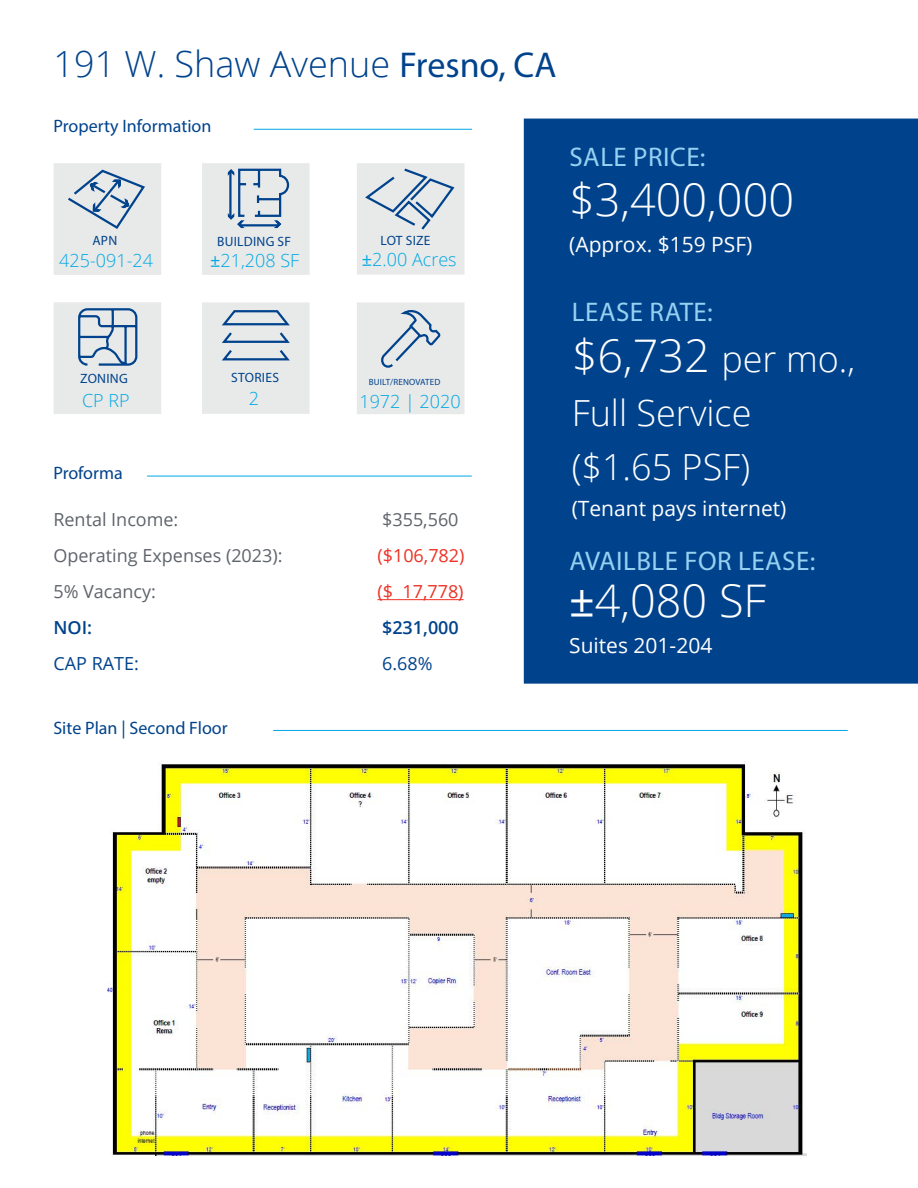
<style>
.page{position:relative;width:918px;height:1188px;background:#fff}
.page>*{position:absolute;margin:0;border:0;box-sizing:border-box;transform-origin:0 0}
.t1{font:300 45px "Open Sans";color:#fff}
.t2{font:300 36px/54px "Open Sans";color:#fff}
.t3{font:300 36px "Open Sans";color:#00438c}
.t4{font:27px "Myriad Pro";letter-spacing:.02em;color:#96d1f2}
.t5{font:21px "Open Sans";color:#fff}
.t6{font:18px "Open Sans";color:#5f636a}
.t7{font:18px "Myriad Pro";color:#00438c}
.t8{font:300 18px "Open Sans";color:#00a8e4}
.t9{font:18px "Open Sans";color:#ee3124}
.t10{font:18px "Open Sans";color:#00438c}
.t11{font:600 18px "Open Sans";color:#00438c}
.t12{font:13.5px "Myriad Pro";letter-spacing:.02em;color:#00438c}
.t13{font:9px "Myriad Pro";letter-spacing:.02em;color:#00438c}
.s1{font-family:"Myriad Pro";font-weight:400}
.s2{font-weight:400}
.s3{font-size:45px}
</style>
<div class="page">
<hr style="left:254px;top:129px;width:218px;height:1px;background:#00a8e4">
<div style="left:524px;top:119px;width:394px;height:565px;background:#00438c"></div>
<div style="left:357px;top:163px;width:108px;height:112px;background:#e8e9e9"></div>
<svg style="left:363px;top:167px;width:93px;height:65px"></svg>
<div style="left:54px;top:302px;width:107px;height:112px;background:#e8e9e9"></div>
<svg style="left:77px;top:307px;width:62px;height:60px"></svg>
<div style="left:202px;top:302px;width:108px;height:112px;background:#e8e9e9"></div>
<svg style="left:219px;top:309px;width:73px;height:53px"></svg>
<div style="left:357px;top:302px;width:108px;height:112px;background:#e8e9e9"></div>
<svg style="left:382px;top:309px;width:61px;height:58px"></svg>
<div style="left:54px;top:163px;width:107px;height:112px;background:#e8e9e9"></div>
<svg style="left:65px;top:163px;width:82px;height:68px"></svg>
<div style="left:202px;top:163px;width:108px;height:112px;background:#e8e9e9"></div>
<svg style="left:226px;top:168px;width:64px;height:64px"></svg>
<hr style="left:147px;top:476px;width:325px;height:1px;background:#00a8e4">
<hr style="left:377px;top:599px;width:87px;height:1px;background:#ee3124">
<img style="left:107px;top:761px;width:700px;height:395px">
<hr style="left:273px;top:730px;width:575px;height:1px;background:#00a8e4">
<h2 class="t3" style="left:54px;top:39px;width:505px">191 W. Shaw Avenue <span class="s1">Fresno, CA</span></h2>
<p class="t7" style="left:54px;top:115px;width:159px">Property Information</p>
<p class="t12" style="left:381px;top:232px;width:51px">LOT SIZE</p>
<p class="t12" style="left:92px;top:232px;width:26px">APN</p>
<p class="t12" style="left:217px;top:233px;width:75px">BUILDING SF</p>
<p class="t8" style="left:59px;top:248px;width:95px">425-091-24</p>
<p class="t8" style="left:210px;top:248px;width:91px"><span class="s2">±</span>21,208 SF</p>
<p class="t8" style="left:362px;top:247px;width:96px"><span class="s2">±</span>2.00 Acres</p>
<p class="t12" style="left:80px;top:370px;width:49px">ZONING</p>
<p class="t12" style="left:231px;top:369px;width:49px">STORIES</p>
<p class="t13" style="left:369px;top:376px;width:73px">BUILT/RENOVATED</p>
<p class="t8" style="left:82px;top:389px;width:49px">CP RP</p>
<p class="t8" style="left:249px;top:386px;width:12px">2</p>
<p class="t8" style="left:359px;top:389px;width:103px">1972 | 2020</p>
<p class="t7" style="left:53px;top:462px;width:71px">Proforma</p>
<p class="t6" style="left:53px;top:507px;width:127px">Rental Income:</p>
<p class="t6" style="left:382px;top:507px;width:78px">$355,560</p>
<p class="t6" style="left:53px;top:543px;width:231px">Operating Expenses (2023):</p>
<p class="t9" style="left:377px;top:543px;width:89px">($106,782)</p>
<p class="t6" style="left:53px;top:579px;width:104px">5% Vacancy:</p>
<p class="t9" style="left:377px;top:579px;width:88px">($ 17,778)</p>
<p class="t11" style="left:53px;top:615px;width:40px">NOI:</p>
<p class="t11" style="left:382px;top:615px;width:78px">$231,000</p>
<p class="t10" style="left:53px;top:651px;width:87px">CAP RATE:</p>
<p class="t10" style="left:382px;top:651px;width:52px">6.68%</p>
<h3 class="t4" style="left:569px;top:141px;width:138px">SALE PRICE:</h3>
<h1 class="t1" style="left:569px;top:168px;width:226px">$3,400,000</h1>
<p class="t5" style="left:569px;top:230px;width:185px">(Approx. $159 PSF)</p>
<h3 class="t4" style="left:572px;top:295px;width:142px">LEASE RATE:</h3>
<h2 class="t2" style="left:572px;top:331px;width:285px"><span class="s3">$6,732</span> per mo.,<br>Full Service ($1.65 PSF)</h2>
<p class="t5" style="left:572px;top:494px;width:216px">(Tenant pays internet)</p>
<h3 class="t4" style="left:569px;top:545px;width:247px">AVAILBLE FOR LEASE:</h3>
<h1 class="t1" style="left:569px;top:569px;width:199px"><span class="s2">±</span>4,080 SF</h1>
<p class="t5" style="left:569px;top:631px;width:145px">Suites 201-204</p>
<p class="t7" style="left:53px;top:716px;width:176px">Site Plan | Second Floor</p>
</div>
